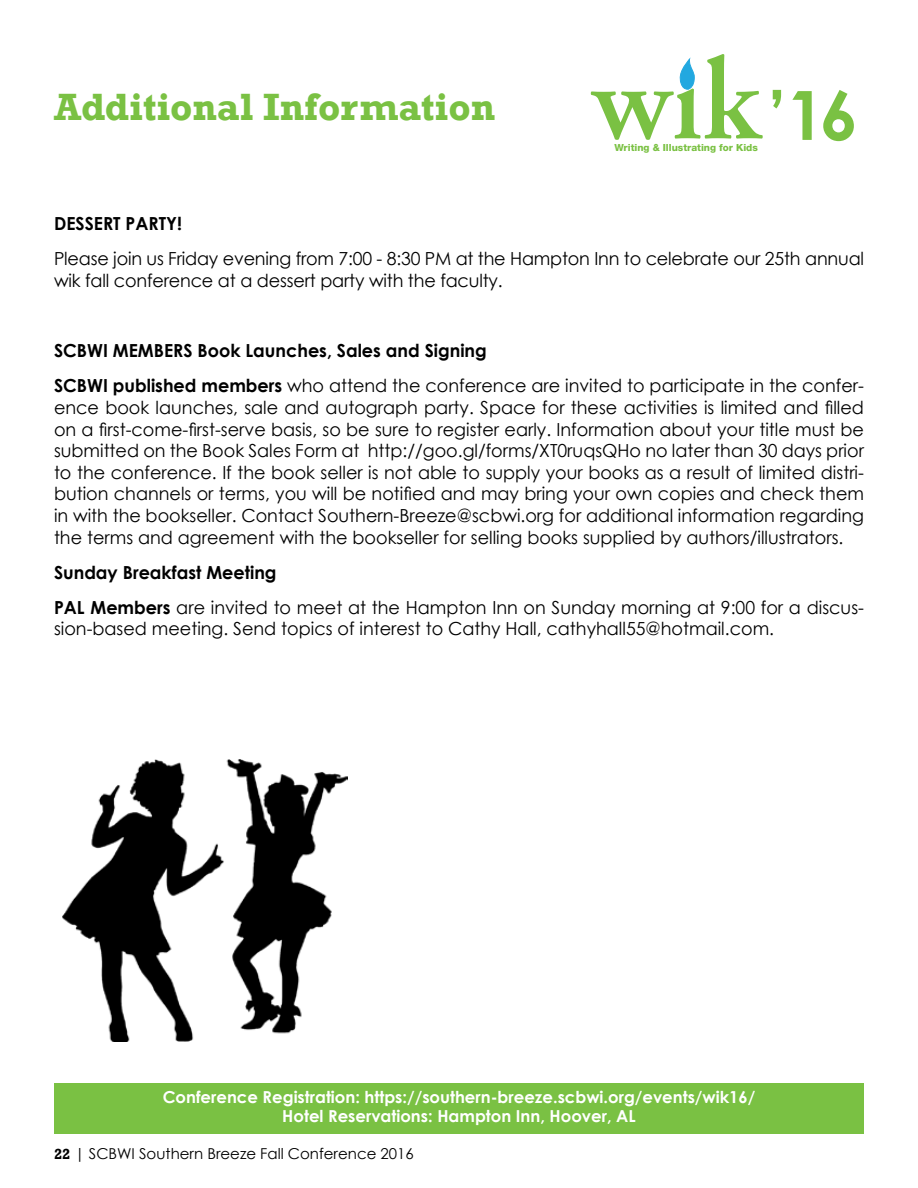
<style>
.page{position:relative;width:918px;height:1188px;background:#fff}
.page>*{position:absolute;margin:0;border:0;box-sizing:border-box;transform-origin:0 0}
.t1{font:700 67.95px "Century Gothic";color:#7ac143}
.t2{font:700 39px "Rockwell";color:#7ac143}
.t3{font:18px/21.6px "Century Gothic";color:#000}
.t4{font:700 18px "Century Gothic";color:#000}
.t5{font:700 16.5px/19.5px "Century Gothic";color:#fff;text-align:center}
.t6{font:15px "Century Gothic";color:#000}
.t7{font:800 9.75px "Helvetica Neue LT Std";color:#7ac143}
.s1{font-weight:700}
.s2{font-family:"Rockwell";font-weight:700}
</style>
<div class="page">
<div style="left:54px;top:1083px;width:810px;height:51px;background:#7ac143"></div>
<svg style="left:590px;top:54px;width:173px;height:86px"></svg>
<img style="left:63px;top:760px;width:284px;height:281px">
<h2 class="t2" style="left:54px;top:84px;width:443px">Additional Information</h2>
<p class="t7" style="left:615px;top:142px;width:145px">Writing &amp; Illustrating for Kids</p>
<h1 class="t1" style="left:768px;top:64px;width:92px">’16</h1>
<p class="t4" style="left:54px;top:210px;width:130px">Dessert Party!</p>
<p class="t3" style="left:54px;top:248px;width:812px">Please join us Friday evening from 7:00 - 8:30 PM at the Hampton Inn to celebrate our 25th annual wik fall conference at a dessert party with the faculty.</p>
<p class="t3" style="left:54px;top:333px;width:811px;line-height:35.1px;text-indent:144px"><span class="s1">Book Launches, Sales and Signing<br>SCBWI published members</span> who attend the conference are invited to participate in the confer-</p>
<p class="t3" style="left:54px;top:396px;width:812px;text-align:justify">ence book launches, sale and autograph party. Space for these activities is limited and filled on a first-come-first-serve basis, so be sure to register early. Information about your title must be submitted on the Book Sales Form at http://goo.gl/forms/XT0ruqsQHo no later than 30 days prior to the conference. If the book seller is not able to supply your books as a result of limited distri&shy;bution channels or terms, you will be notified and may bring your own copies and check them in with the bookseller. Contact Southern-Breeze@scbwi.org for additional information regarding the terms and agreement with the bookseller for selling books supplied by authors/illustrators.</p>
<p class="t3" style="left:54px;top:554px;width:811px;line-height:35.1px"><span class="s1">Sunday Breakfast Meeting<br>PAL Members</span> are invited to meet at the Hampton Inn on Sunday morning at 9:00 for a discus-</p>
<p class="t3" style="left:54px;top:618px;width:722px">sion-based meeting. Send topics of interest to Cathy Hall, cathyhall55@hotmail.com.</p>
<p class="t4" style="left:54px;top:337px;width:120px">SCBWI MEMBERS</p>
<p class="t5" style="left:163px;top:1086px;width:594px">Conference Registration: https://southern-breeze.scbwi.org/events/wik16/<br>Hotel Reservations: Hampton Inn, Hoover, AL</p>
<p class="t6" style="left:54px;top:1143px;width:361px"><span class="s2">22</span> | SCBWI Southern Breeze Fall Conference 2016</p>
</div>
